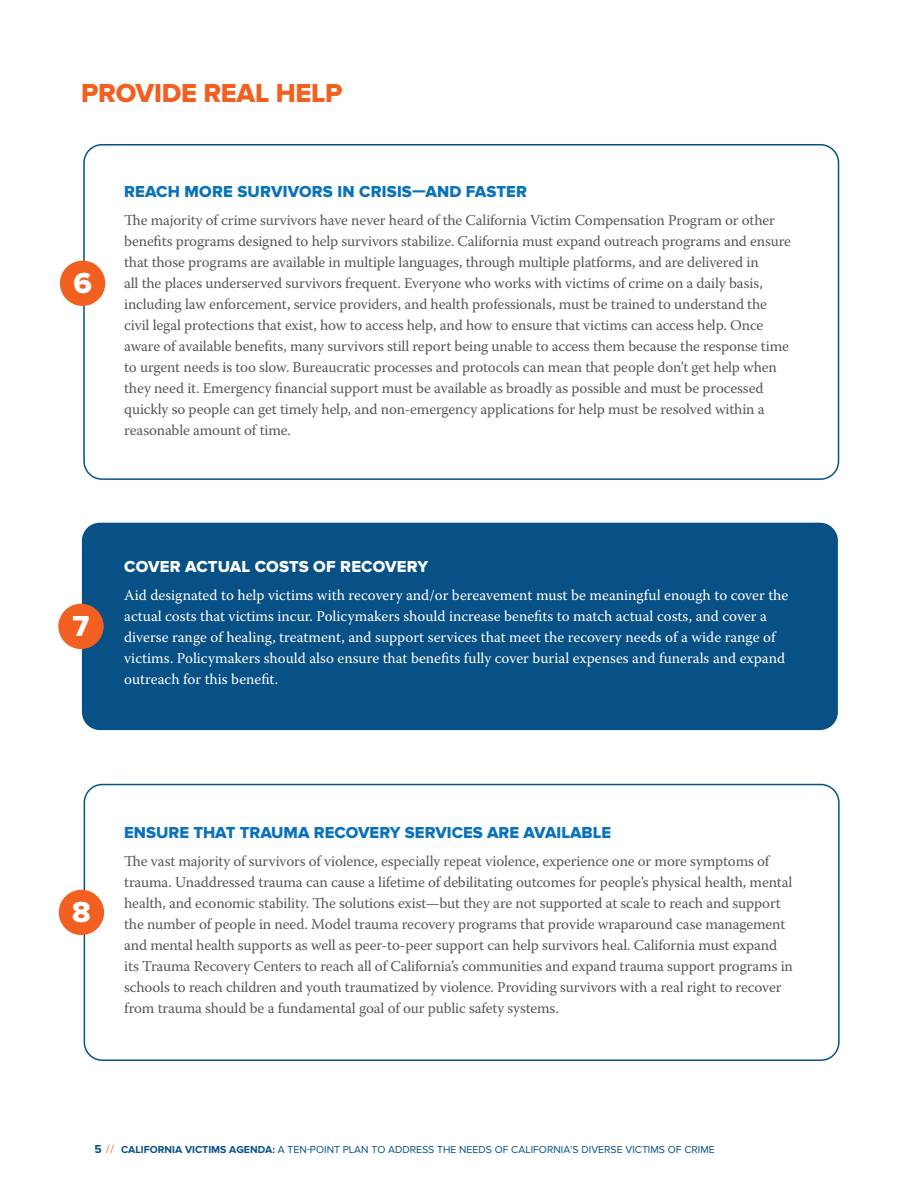
<style>
.page{position:relative;width:918px;height:1188px;background:#fff}
.page>*{position:absolute;margin:0;border:0;box-sizing:border-box;transform-origin:0 0}
.Headline{font:30px "Proxima Nova Extrabld";color:#fff}
.Endnote_text{font:27px "Proxima Nova Extrabld";letter-spacing:-.01em;color:#f26021}
.Headline-2{font:16.5px "Proxima Nova Extrabld";color:#0972bb}
.Headline-3{font:16.5px "Proxima Nova Extrabld";letter-spacing:.01em;color:#fff}
.Headline-4{font:15px/21px "Warnock Pro";letter-spacing:-.01em;color:#57585a}
.Headline-5{font:15px/21px "Warnock Pro";color:#fff}
.t1{font:10.5px "Proxima Nova";color:#085186}
.s1{font-weight:700;font-size:12px}
.s2{font-size:12px;color:#f26021}
.s3{font-weight:700}
</style>
<div class="page">
<div style="left:83px;top:144px;width:756px;height:336px;border:2px solid #085186;border-radius:18px"></div>
<div style="left:60px;top:261px;width:45px;height:45px;background:#f26021;border-radius:50%"></div>
<div style="left:82px;top:523px;width:756px;height:207px;background:#085186;border-radius:18px"></div>
<div style="left:58px;top:604px;width:46px;height:45px;background:#f26021;border-radius:50%"></div>
<div style="left:84px;top:784px;width:756px;height:277px;border:2px solid #085186;border-radius:18px"></div>
<div style="left:59px;top:890px;width:45px;height:45px;background:#f26021;border-radius:50%"></div>
<p class="Endnote_text" style="left:81px;top:78px;width:263px">PROVIDE REAL HELP</p>
<p class="Headline" style="left:73px;top:266px;width:20px">6</p>
<p class="Headline-2" style="left:124px;top:182px;width:404px">REACH MORE SURVIVORS IN CRISIS—AND FASTER</p>
<p class="Headline-4" style="left:124px;top:210px;width:668px">The majority of crime survivors have never heard of the California Victim Compensation Program or other benefits programs designed to help survivors stabilize. California must expand outreach programs and ensure that those programs are available in multiple languages, through multiple platforms, and are delivered in<br>all the places underserved survivors frequent. Everyone who works with victims of crime on a daily basis, including law enforcement, service providers, and health professionals, must be trained to understand the civil legal protections that exist, how to access help, and how to ensure that victims can access help. Once aware of available benefits, many survivors still report being unable to access them because the response time to urgent needs is too slow. Bureaucratic processes and protocols can mean that people don’t get help when they need it. Emergency financial support must be available as broadly as possible and must be processed quickly so people can get timely help, and non-emergency applications for help must be resolved within a reasonable amount of time.</p>
<p class="Headline" style="left:73px;top:609px;width:18px">7</p>
<p class="Headline-3" style="left:124px;top:557px;width:306px">COVER ACTUAL COSTS OF RECOVERY</p>
<p class="Headline-5" style="left:124px;top:584px;width:666px">Aid designated to help victims with recovery and/or bereavement must be meaningful enough to cover the actual costs that victims incur. Policymakers should increase benefits to match actual costs, and cover a diverse range of healing, treatment, and support services that meet the recovery needs of a wide range of victims. Policymakers should also ensure that benefits fully cover burial expenses and funerals and expand outreach for this benefit.</p>
<p class="Headline" style="left:72px;top:895px;width:20px">8</p>
<p class="Headline-2" style="left:124px;top:823px;width:489px">ENSURE THAT TRAUMA RECOVERY SERVICES ARE AVAILABLE</p>
<p class="Headline-4" style="left:124px;top:851px;width:670px">The vast majority of survivors of violence, especially repeat violence, experience one or more symptoms of trauma. Unaddressed trauma can cause a lifetime of debilitating outcomes for people’s physical health, mental health, and economic stability. The solutions exist—but they are not supported at scale to reach and support the number of people in need. Model trauma recovery programs that provide wraparound case management and mental health supports as well as peer-to-peer support can help survivors heal. California must expand its Trauma Recovery Centers to reach all of California’s communities and expand trauma support programs in schools to reach children and youth traumatized by violence. Providing survivors with a real right to recover from trauma should be a fundamental goal of our public safety systems.</p>
<p class="t1" style="left:94px;top:1144px;width:622px"><span class="s1">5</span> <span class="s2">//</span> <span class="s3">CALIFORNIA VICTIMS AGENDA:</span> A TEN-POINT PLAN TO ADDRESS THE NEEDS OF CALIFORNIA’S DIVERSE VICTIMS OF CRIME</p>
</div>
